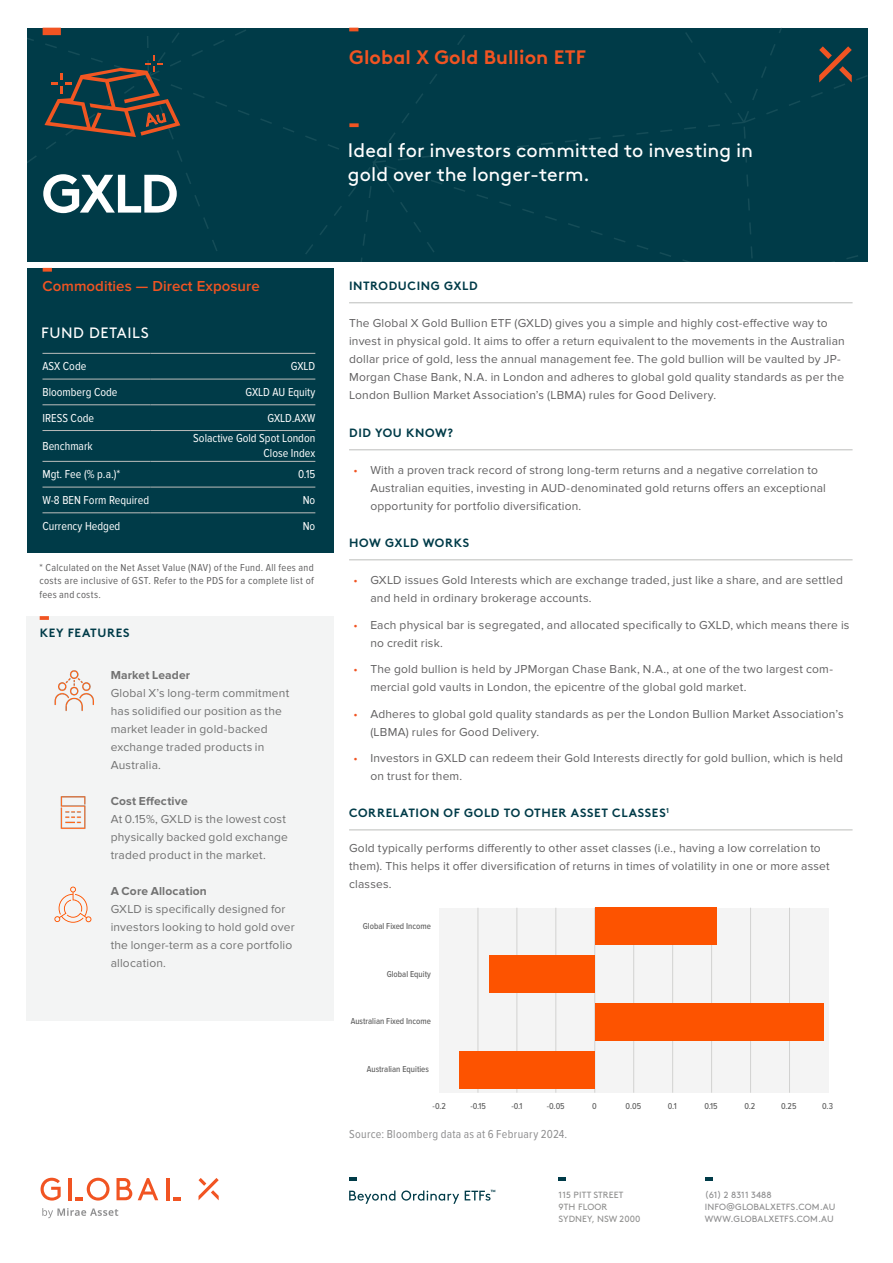
<style>
.page{position:relative;width:893px;height:1263px;background:#fff}
.page>*{position:absolute;margin:0;border:0;box-sizing:border-box;transform-origin:0 0}
.t1{font:700 54px "Brown Std";color:#fff}
.t2{font:19.5px/24px "Brown Std";letter-spacing:.005em;color:#fff}
.t3{font:700 19.5px "Brown Std";letter-spacing:.005em;color:#f15422}
.t4{font:600 15px "Proxima Nova";letter-spacing:.005em;color:#f15422}
.t5{font:15px "Brown Std";letter-spacing:.04em;color:#fff}
.t6{font:12px/18px "Proxima Nova";letter-spacing:.015em;color:#616061}
.t7{font:12px/18px "Proxima Nova";letter-spacing:.015em;color:#727272}
.t8{font:12px/15px "Proxima Nova Cond";color:#fff;text-align:right}
.t9{font:700 12px "Brown Std";letter-spacing:.055em;color:#003b48}
.t10{font:700 12px "Proxima Nova";letter-spacing:.015em;color:#727272}
.t11{font:12px "Proxima Nova Cond";letter-spacing:.025em;color:#8e8e8f}
.t12{font:10.5px/13.5px "Proxima Nova Cond";letter-spacing:.03em;color:#616061;text-align:justify}
.t13{font:9px/12px "Brown Std";letter-spacing:.015em;color:#8e8e8f}
.t14{font:9px/12px "Brown Std";letter-spacing:.015em;color:#90908f}
.t15{font:500 8.85px "Proxima Nova Cond";color:#5f5f5f}
.t16{font:700 6px "Brown Std";color:#003b48}
.s1{color:#f15422}
</style>
<div class="page">
<div style="left:27px;top:268px;width:306px;height:285px;background:#003b48"></div>
<div style="left:26px;top:616px;width:307px;height:404px;background:#f3f4f4"></div>
<img style="left:54px;top:670px;width:40px;height:41px">
<svg style="left:54px;top:886px;width:37px;height:37px"></svg>
<img style="left:60px;top:796px;width:26px;height:33px">
<svg style="left:349px;top:1190px;width:46px;height:14px"></svg>
<svg style="left:401px;top:1190px;width:58px;height:14px"></svg>
<svg style="left:465px;top:1191px;width:26px;height:9px"></svg>
<svg style="left:349px;top:1177px;width:8px;height:4px"></svg>
<svg style="left:705px;top:1177px;width:8px;height:4px"></svg>
<svg style="left:558px;top:1177px;width:8px;height:4px"></svg>
<svg style="left:116px;top:1178px;width:16px;height:22px"></svg>
<svg style="left:138px;top:1178px;width:20px;height:22px"></svg>
<svg style="left:199px;top:1178px;width:20px;height:22px"></svg>
<hr style="left:167px;top:1178px;width:3px;height:22px;background:#f15422">
<svg style="left:173px;top:1197px;width:8px;height:3px"></svg>
<svg style="left:41px;top:1178px;width:20px;height:22px"></svg>
<hr style="left:69px;top:1178px;width:3px;height:22px;background:#f15422">
<svg style="left:75px;top:1178px;width:35px;height:22px"></svg>
<svg style="left:42px;top:1208px;width:76px;height:10px"></svg>
<div style="left:27px;top:28px;width:840px;height:233px;background:#003b48"></div>
<svg style="left:349px;top:123px;width:10px;height:4px"></svg>
<div style="left:439px;top:908px;width:389px;height:184px;background:#f4f4f4"></div>
<hr style="left:517px;top:908px;width:1px;height:185px;background:#d2d2d1">
<hr style="left:672px;top:908px;width:1px;height:185px;background:#d2d2d1">
<hr style="left:594px;top:908px;width:1px;height:185px;background:#d2d2d1">
<hr style="left:750px;top:908px;width:1px;height:185px;background:#d2d2d1">
<hr style="left:789px;top:908px;width:1px;height:185px;background:#d2d2d1">
<hr style="left:478px;top:908px;width:1px;height:185px;background:#d2d2d1">
<hr style="left:633px;top:908px;width:1px;height:185px;background:#d2d2d1">
<hr style="left:556px;top:908px;width:1px;height:185px;background:#d2d2d1">
<hr style="left:711px;top:908px;width:1px;height:185px;background:#d2d2d1">
<div style="left:595px;top:908px;width:122px;height:37px;background:#fd5300"></div>
<div style="left:489px;top:955px;width:106px;height:38px;background:#fd5300"></div>
<div style="left:595px;top:1003px;width:228px;height:37px;background:#fd5300"></div>
<div style="left:459px;top:1051px;width:136px;height:37px;background:#fd5300"></div>
<hr style="left:349px;top:302px;width:504px;height:1px;background:#bcbdbb">
<hr style="left:349px;top:449px;width:504px;height:1px;background:#bcbdbb">
<hr style="left:349px;top:559px;width:504px;height:1px;background:#bcbdbb">
<hr style="left:349px;top:829px;width:504px;height:1px;background:#bcbdbb">
<svg style="left:40px;top:616px;width:9px;height:4px"></svg>
<svg style="left:43px;top:268px;width:9px;height:4px"></svg>
<div style="left:43px;top:28px;width:18px;height:7px;background:#f15422"></div>
<hr style="left:42px;top:353px;width:109px;height:1px;background:#bcbdbb">
<hr style="left:151px;top:353px;width:164px;height:1px;background:#bcbdbb">
<hr style="left:42px;top:379px;width:109px;height:1px;background:#bcbdbb">
<hr style="left:151px;top:379px;width:164px;height:1px;background:#bcbdbb">
<hr style="left:42px;top:405px;width:109px;height:1px;background:#bcbdbb">
<hr style="left:151px;top:405px;width:164px;height:1px;background:#bcbdbb">
<hr style="left:42px;top:430px;width:109px;height:1px;background:#bcbdbb">
<hr style="left:151px;top:430px;width:164px;height:1px;background:#bcbdbb">
<hr style="left:42px;top:461px;width:109px;height:1px;background:#bcbdbb">
<hr style="left:151px;top:461px;width:164px;height:1px;background:#bcbdbb">
<hr style="left:42px;top:513px;width:109px;height:1px;background:#bcbdbb">
<hr style="left:151px;top:513px;width:164px;height:1px;background:#bcbdbb">
<hr style="left:42px;top:487px;width:109px;height:1px;background:#bcbdbb">
<hr style="left:151px;top:487px;width:164px;height:1px;background:#bcbdbb">
<h1 class="t1" style="left:42px;top:161px;width:138px">GXLD</h1>
<p class="t4" style="left:42px;top:277px;width:219px">Commodities — Direct Exposure</p>
<p class="t5" style="left:41px;top:324px;width:109px">FUND DETAILS</p>
<p class="t8" style="left:42px;top:359px;width:45px">ASX Code</p>
<p class="t8" style="left:291px;top:359px;width:26px">GXLD</p>
<p class="t8" style="left:42px;top:385px;width:77px">Bloomberg Code</p>
<p class="t8" style="left:245px;top:385px;width:71px">GXLD AU Equity</p>
<p class="t8" style="left:42px;top:410px;width:53px">IRESS Code</p>
<p class="t8" style="left:267px;top:410px;width:49px">GXLD.AXW</p>
<p class="t8" style="left:42px;top:439px;width:52px">Benchmark</p>
<p class="t8" style="left:193px;top:431px;width:124px">Solactive Gold Spot London<br>Close Index</p>
<p class="t8" style="left:42px;top:467px;width:79px">Mgt. Fee (% p.a.)*</p>
<p class="t8" style="left:298px;top:467px;width:19px">0.15</p>
<p class="t8" style="left:42px;top:493px;width:108px">W-8 BEN Form Required</p>
<p class="t8" style="left:303px;top:493px;width:14px">No</p>
<p class="t8" style="left:42px;top:518px;width:79px">Currency Hedged</p>
<p class="t8" style="left:303px;top:518px;width:14px">No</p>
<p class="t12" style="left:39px;top:561px;width:276px">* Calculated on the Net Asset Value (NAV) of the Fund. All fees and costs are inclusive of GST. Refer to the PDS for a complete list of fees and costs.</p>
<p class="t9" style="left:40px;top:625px;width:91px">KEY FEATURES</p>
<p class="t10" style="left:111px;top:669px;width:81px">Market Leader</p>
<p class="t7" style="left:111px;top:684px;width:180px">Global X’s long-term commitment has solidified our position as the market leader in gold-backed exchange traded products in<br>Australia.</p>
<p class="t10" style="left:111px;top:795px;width:78px">Cost Effective</p>
<p class="t7" style="left:111px;top:810px;width:179px">At 0.15%, GXLD is the lowest cost physically backed gold exchange traded product in the market.</p>
<p class="t10" style="left:111px;top:885px;width:98px">A Core Allocation</p>
<p class="t7" style="left:111px;top:900px;width:186px">GXLD is specifically designed for investors looking to hold gold over the longer-term as a core portfolio allocation.</p>
<h2 class="t3" style="left:349px;top:45px;width:238px">Global X Gold Bullion ETF</h2>
<h2 class="t2" style="left:348px;top:138px;width:407px">Ideal for investors committed to investing in gold over the longer-term.</h2>
<p class="t9" style="left:349px;top:278px;width:130px">INTRODUCING GXLD</p>
<p class="t6" style="left:349px;top:314px;width:497px">The Global X Gold Bullion ETF (GXLD) gives you a simple and highly cost-effective way to invest in physical gold. It aims to offer a return equivalent to the movements in the Australian dollar price of gold, less the annual management fee. The gold bullion will be vaulted by JP-Morgan Chase Bank, N.A. in London and adheres to global gold quality standards as per the London Bullion Market Association’s (LBMA) rules for Good Delivery.</p>
<p class="t9" style="left:349px;top:425px;width:106px">DID YOU KNOW?</p>
<p class="t6" style="left:370px;top:461px;width:457px;text-indent:-17px"><span class="s1">•</span> With a proven track record of strong long-term returns and a negative correlation to<br>Australian equities, investing in AUD-denominated gold returns offers an exceptional opportunity for portfolio diversification.</p>
<p class="t9" style="left:349px;top:535px;width:122px">HOW GXLD WORKS</p>
<p class="t6" style="left:370px;top:571px;width:474px;text-indent:-17px"><span class="s1">•</span> GXLD issues Gold Interests which are exchange traded, just like a share, and are settled and held in ordinary brokerage accounts.</p>
<p class="t6" style="left:370px;top:616px;width:481px;text-indent:-17px"><span class="s1">•</span> Each physical bar is segregated, and allocated specifically to GXLD, which means there is no credit risk.</p>
<p class="t6" style="left:370px;top:660px;width:464px;text-indent:-17px"><span class="s1">•</span> The gold bullion is held by JPMorgan Chase Bank, N.A., at one of the two largest com&shy;mercial gold vaults in London, the epicentre of the global gold market.</p>
<p class="t6" style="left:370px;top:705px;width:475px;text-indent:-17px"><span class="s1">•</span> Adheres to global gold quality standards as per the London Bullion Market Association’s (LBMA) rules for Good Delivery.</p>
<p class="t6" style="left:370px;top:749px;width:474px;text-indent:-17px"><span class="s1">•</span> Investors in GXLD can redeem their Gold Interests directly for gold bullion, which is held on trust for them.</p>
<p class="t9" style="left:349px;top:805px;width:321px">CORRELATION OF GOLD TO OTHER ASSET CLASSES<sup>1</sup></p>
<p class="t6" style="left:349px;top:839px;width:482px">Gold typically performs differently to other asset classes (i.e., having a low correlation to them). This helps it offer diversification of returns in times of volatility in one or more asset classes.</p>
<p class="t15" style="left:363px;top:919px;width:70px">Global Fixed Income</p>
<p class="t15" style="left:387px;top:967px;width:46px">Global Equity</p>
<p class="t15" style="left:351px;top:1015px;width:82px">Australian Fixed Income</p>
<p class="t15" style="left:367px;top:1062px;width:64px">Australian Equities</p>
<p class="t15" style="left:433px;top:1099px;width:15px">-0.2</p>
<p class="t15" style="left:470px;top:1099px;width:17px">-0.15</p>
<p class="t15" style="left:511px;top:1099px;width:13px">-0.1</p>
<p class="t15" style="left:547px;top:1099px;width:19px">-0.05</p>
<p class="t15" style="left:592px;top:1099px;width:6px">0</p>
<p class="t15" style="left:626px;top:1099px;width:17px">0.05</p>
<p class="t15" style="left:668px;top:1099px;width:10px">0.1</p>
<p class="t15" style="left:704px;top:1099px;width:15px">0.15</p>
<p class="t15" style="left:744px;top:1099px;width:12px">0.2</p>
<p class="t15" style="left:781px;top:1099px;width:17px">0.25</p>
<p class="t15" style="left:822px;top:1099px;width:12px">0.3</p>
<p class="t11" style="left:349px;top:1128px;width:220px">Source: Bloomberg data as at 6 February 2024.</p>
<p class="t16" style="left:490px;top:1189px;width:7px">™</p>
<p class="t14" style="left:558px;top:1189px;width:83px">115 PITT STREET<br>9TH FLOOR<br>SYDNEY, NSW 2000</p>
<p class="t13" style="left:705px;top:1189px;width:132px">(61) 2 8311 3488<br>INFO@GLOBALXETFS.COM.AU<br>WWW.GLOBALXETFS.COM.AU</p>
</div>
